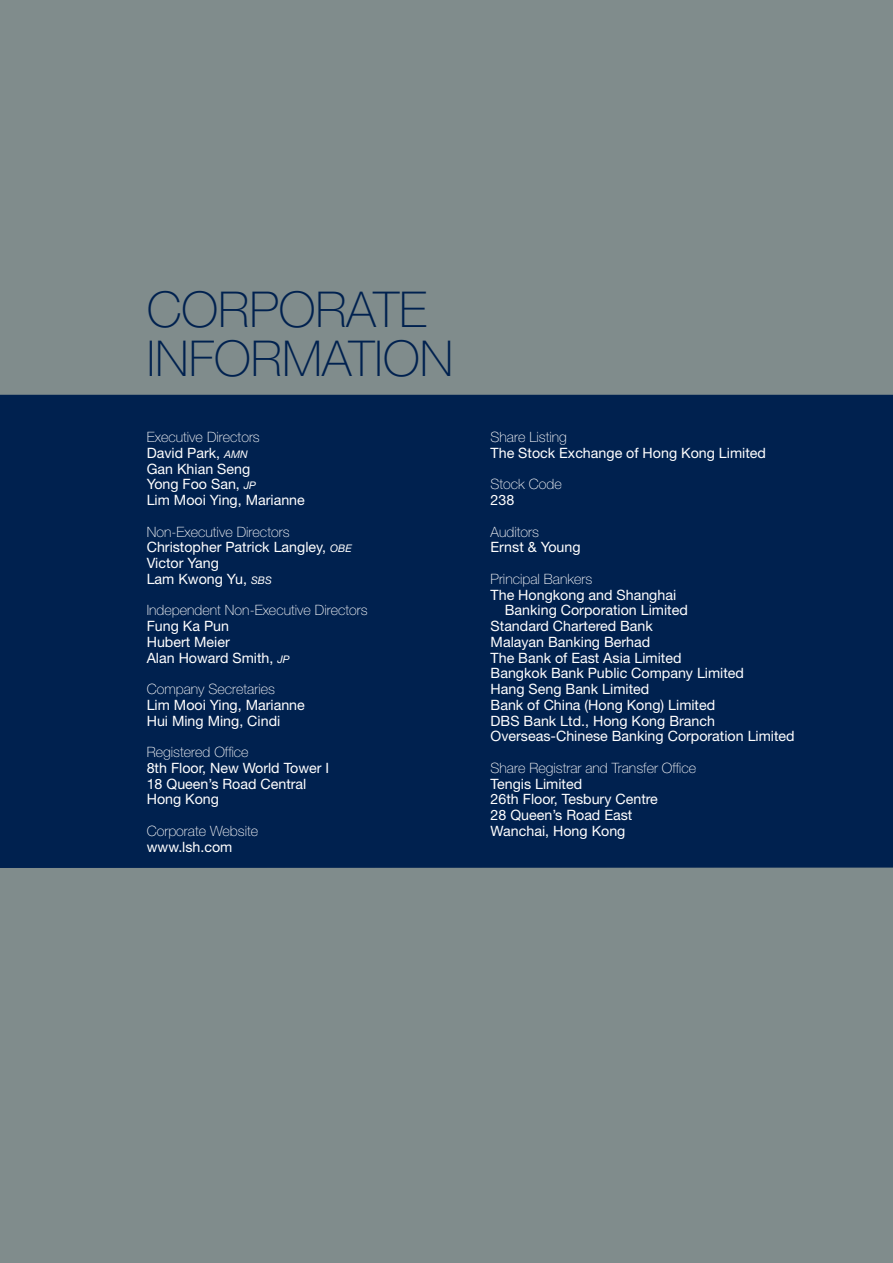
<style>
.page{position:relative;width:893px;height:1263px;background:#808c8c}
.page>*{position:absolute;margin:0;border:0;box-sizing:border-box;transform-origin:0 0}
.Heading{font:100 49.5px/49.5px "Helvetica Neue";color:#00214f}
.段落樣式1{font:14.25px "Helvetica Neue";color:#fff}
.subhead{font:100 14.25px "Helvetica Neue";color:#fff}
.s1{font-style:italic;font-size:10.5px}
</style>
<div class="page">
<div style="left:0;top:395px;width:893px;height:473px;background:#00214f"></div>
<p class="Heading" style="left:147px;top:284px;width:308px">CORPORATE<br>INFORMATION</p>
<p class="subhead" style="left:147px;top:429px;width:115px">Executive Directors</p>
<p class="段落樣式1" style="left:147px;top:444px;width:103px">David Park, <span class="s1">AMN</span></p>
<p class="段落樣式1" style="left:147px;top:460px;width:105px">Gan Khian Seng</p>
<p class="段落樣式1" style="left:147px;top:476px;width:111px">Yong Foo San, <span class="s1">JP</span></p>
<p class="段落樣式1" style="left:147px;top:492px;width:160px">Lim Mooi Ying, Marianne</p>
<p class="subhead" style="left:147px;top:524px;width:144px">Non-Executive Directors</p>
<p class="段落樣式1" style="left:147px;top:539px;width:207px">Christopher Patrick Langley, <span class="s1">OBE</span></p>
<p class="段落樣式1" style="left:147px;top:555px;width:74px">Victor Yang</p>
<p class="段落樣式1" style="left:147px;top:570px;width:127px">Lam Kwong Yu, <span class="s1">SBS</span></p>
<p class="subhead" style="left:147px;top:602px;width:223px">Independent Non-Executive Directors</p>
<p class="段落樣式1" style="left:147px;top:618px;width:84px">Fung Ka Pun</p>
<p class="段落樣式1" style="left:147px;top:633px;width:85px">Hubert Meier</p>
<p class="段落樣式1" style="left:147px;top:649px;width:144px">Alan Howard Smith, <span class="s1">JP</span></p>
<p class="subhead" style="left:147px;top:681px;width:130px">Company Secretaries</p>
<p class="段落樣式1" style="left:147px;top:696px;width:160px">Lim Mooi Ying, Marianne</p>
<p class="段落樣式1" style="left:147px;top:712px;width:135px">Hui Ming Ming, Cindi</p>
<p class="subhead" style="left:147px;top:744px;width:103px">Registered Office</p>
<p class="段落樣式1" style="left:147px;top:759px;width:184px">8th Floor, New World Tower I</p>
<p class="段落樣式1" style="left:147px;top:775px;width:161px">18 Queen’s Road Central</p>
<p class="段落樣式1" style="left:147px;top:791px;width:74px">Hong Kong</p>
<p class="subhead" style="left:147px;top:823px;width:113px">Corporate Website</p>
<p class="段落樣式1" style="left:147px;top:838px;width:87px">www.lsh.com</p>
<p class="subhead" style="left:491px;top:429px;width:78px">Share Listing</p>
<p class="段落樣式1" style="left:491px;top:444px;width:277px">The Stock Exchange of Hong Kong Limited</p>
<p class="subhead" style="left:491px;top:476px;width:73px">Stock Code</p>
<p class="段落樣式1" style="left:491px;top:492px;width:25px">238</p>
<p class="subhead" style="left:491px;top:524px;width:50px">Auditors</p>
<p class="段落樣式1" style="left:491px;top:539px;width:92px">Ernst &amp; Young</p>
<p class="subhead" style="left:491px;top:571px;width:103px">Principal Bankers</p>
<p class="段落樣式1" style="left:491px;top:586px;width:187px">The Hongkong and Shanghai</p>
<p class="段落樣式1" style="left:505px;top:602px;width:184px">Banking Corporation Limited</p>
<p class="段落樣式1" style="left:491px;top:618px;width:164px">Standard Chartered Bank</p>
<p class="段落樣式1" style="left:491px;top:633px;width:161px">Malayan Banking Berhad</p>
<p class="段落樣式1" style="left:491px;top:649px;width:192px">The Bank of East Asia Limited</p>
<p class="段落樣式1" style="left:491px;top:665px;width:255px">Bangkok Bank Public Company Limited</p>
<p class="段落樣式1" style="left:491px;top:681px;width:160px">Hang Seng Bank Limited</p>
<p class="段落樣式1" style="left:491px;top:696px;width:226px">Bank of China (Hong Kong) Limited</p>
<p class="段落樣式1" style="left:491px;top:712px;width:226px">DBS Bank Ltd., Hong Kong Branch</p>
<p class="段落樣式1" style="left:491px;top:728px;width:306px">Overseas-Chinese Banking Corporation Limited</p>
<p class="subhead" style="left:491px;top:760px;width:207px">Share Registrar and Transfer Office</p>
<p class="段落樣式1" style="left:491px;top:775px;width:93px">Tengis Limited</p>
<p class="段落樣式1" style="left:491px;top:791px;width:169px">26th Floor, Tesbury Centre</p>
<p class="段落樣式1" style="left:491px;top:807px;width:143px">28 Queen’s Road East</p>
<p class="段落樣式1" style="left:491px;top:822px;width:136px">Wanchai, Hong Kong</p>
</div>
